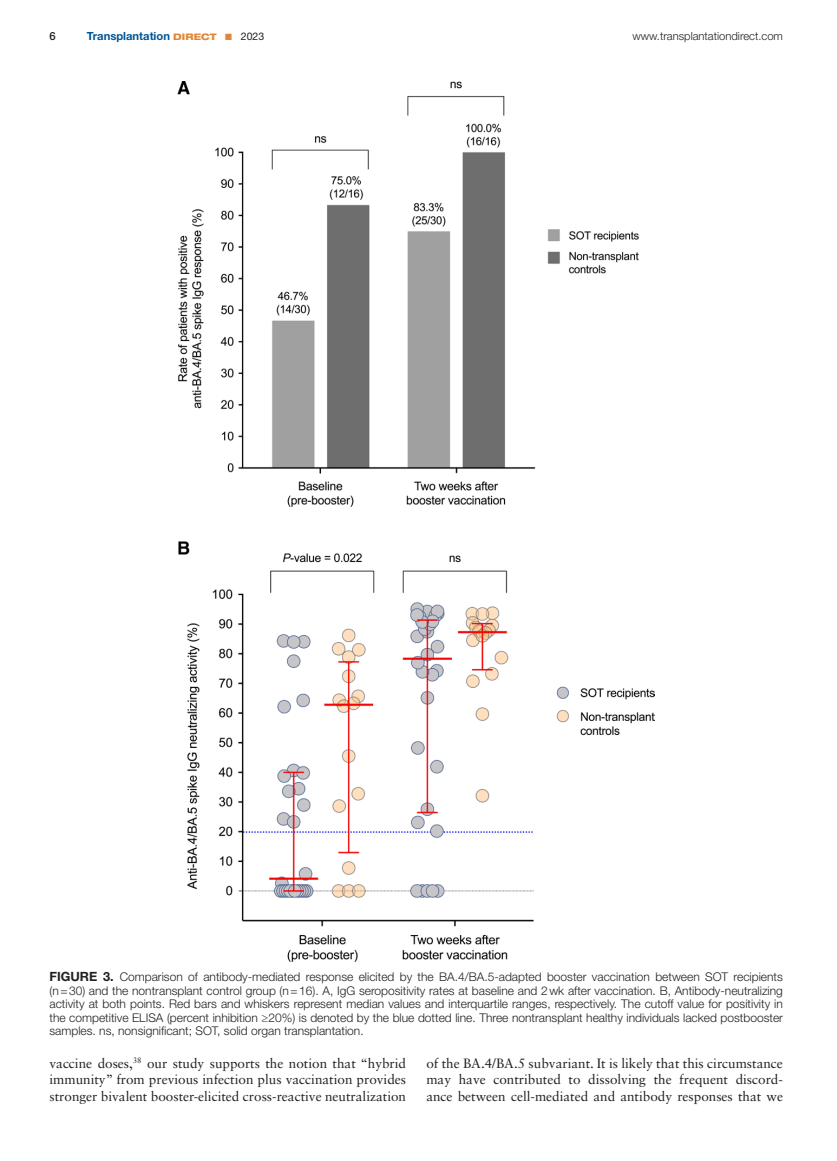
<style>
.page{position:relative;width:837px;height:1161px;background:#fff}
.page>*{position:absolute;margin:0;border:0;box-sizing:border-box;transform-origin:0 0}
.t1{font:13.5px/16.5px "Sabon LT Std";color:#231f20;text-align:justify}
.t2{font:300 12px/13.5px "Helvetica Neue LT Std";color:#231f20;text-align:justify}
.t3{font:300 11.25px "Helvetica Neue LT Std";color:#231f20}
.t4{font:700 11.25px "Helvetica Neue LT Std";color:#005595}
.t5{font:500 11.25px "Helvetica Neue LT Std";color:#231f20}
.s1{font-weight:800;font-stretch:expanded;font-size:9px;color:#e38634}
.s2{color:#e38634}
.s3{font-weight:400;font-size:10.5px;color:#231f20}
.s4{font-weight:700;font-size:12.75px}
</style>
<div class="page">
<img style="left:178px;top:81px;width:477px;height:880px">
<p class="t5" style="left:50px;top:29px;width:8px">6</p>
<p class="t4" style="left:87px;top:29px;width:179px">Transplantation <span class="s1">DIRECT</span> <span class="s2">■</span> <span class="s3">2023</span></p>
<p class="t3" style="left:633px;top:29px;width:152px">www.transplantationdirect.com</p>
<p class="t2" style="left:49px;top:970px;width:735px"><span class="s4">FIGURE 3.</span> Comparison of antibody-mediated response elicited by the BA.4/BA.5-adapted booster vaccination between SOT recipients (n=30) and the nontransplant control group (n=16). A, IgG seropositivity rates at baseline and 2wk after vaccination. B, Antibody-neutralizing activity at both points. Red bars and whiskers represent median values and interquartile ranges, respectively. The cutoff value for positivity in the competitive ELISA (percent inhibition ≥20%) is denoted by the blue dotted line. Three nontransplant healthy individuals lacked postbooster samples. ns, nonsignificant; SOT, solid organ transplantation.</p>
<p class="t1" style="left:50px;top:1055px;width:358px">vaccine doses,<sup>38</sup> our study supports the notion that “hybrid immunity” from previous infection plus vaccination provides stronger bivalent booster-elicited cross-reactive neutralization</p>
<p class="t1" style="left:426px;top:1055px;width:358px">of the BA.4/BA.5 subvariant. It is likely that this circumstance may have contributed to dissolving the frequent discord&shy;ance between cell-mediated and antibody responses that we</p>
</div>
